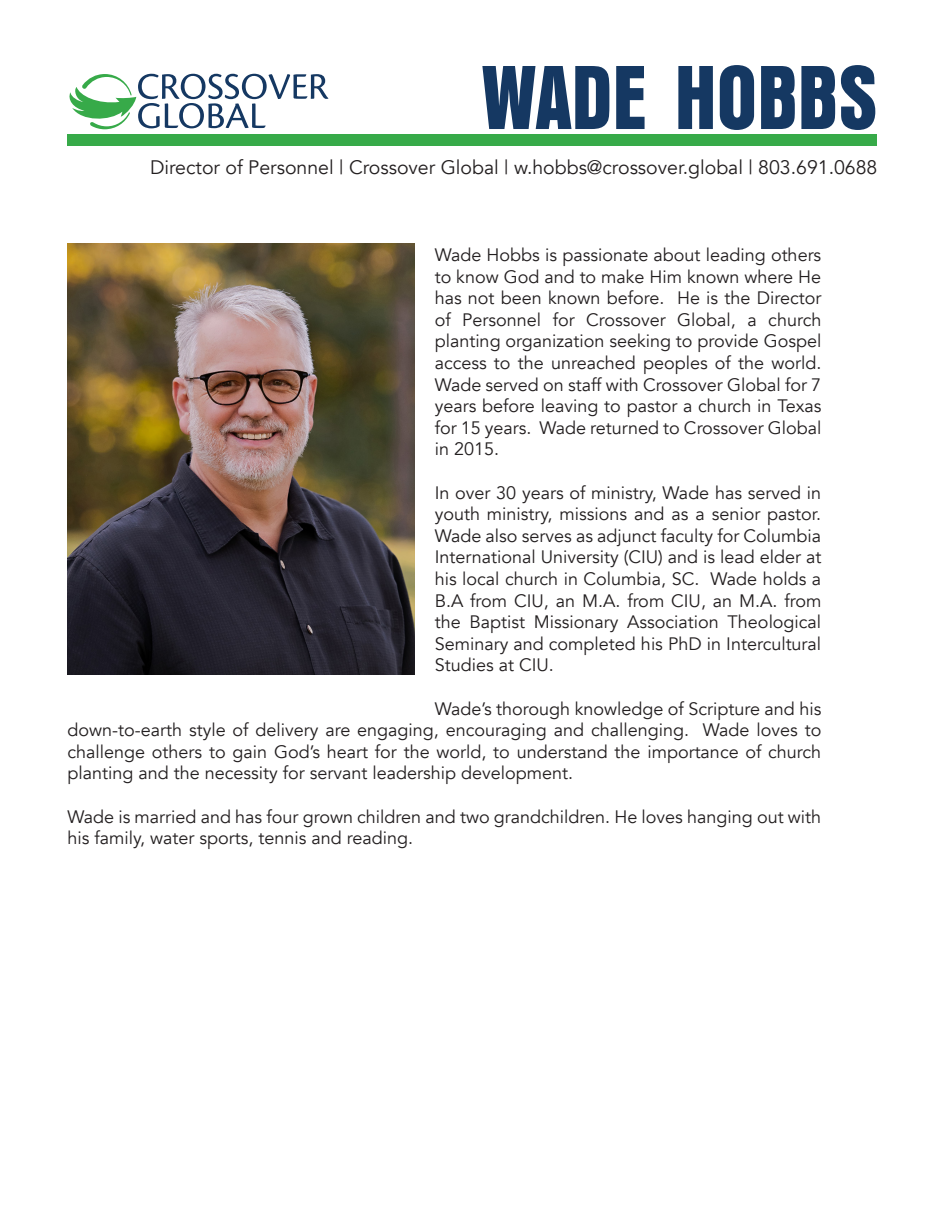
<style>
.page{position:relative;width:945px;height:1215px;background:#fff}
.page>*{position:absolute;margin:0;border:0;box-sizing:border-box;transform-origin:0 0}
.t1{font:94.5px "Anzeigen Gro";color:#153862}
.t2{font:19.5px "Avenir";color:#231f20}
.t3{font:18px/21.6px "Avenir";color:#231f20;text-align:justify}
</style>
<div class="page">
<img style="left:68px;top:243px;width:346px;height:432px">
<div style="left:68px;top:134px;width:810px;height:12px;background:#37aa49"></div>
<svg style="left:69px;top:74px;width:259px;height:55px"></svg>
<p class="t1" style="left:482px;top:46px;width:397px">WADE HOBBS</p>
<p class="t2" style="left:150px;top:156px;width:729px">Director of Personnel | Crossover Global | w.hobbs@crossover.global | 803.691.0688</p>
<p class="t3" style="left:435px;top:244px;width:388px">Wade Hobbs is passionate about leading others to know God and to make Him known where He has not been known before. He is the Director of Personnel for Crossover Global, a church planting organization seeking to provide Gospel access to the unreached peoples of the world.<br>Wade served on staff with Crossover Global for 7 years before leaving to pastor a church in Texas for 15 years. Wade returned to Crossover Global in 2015.</p>
<p class="t3" style="left:435px;top:482px;width:388px">In over 30 years of ministry, Wade has served in youth ministry, missions and as a senior pastor.<br>Wade also serves as adjunct faculty for Columbia International University (CIU) and is lead elder at his local church in Columbia, SC. Wade holds a B.A from CIU, an M.A. from CIU, an M.A. from the Baptist Missionary Association Theological Seminary and completed his PhD in Intercultural Studies at CIU.</p>
<p class="t3" style="left:68px;top:698px;width:755px;text-indent:367px">Wade’s thorough knowledge of Scripture and his down-to-earth style of delivery are engaging, encouraging and challenging. Wade loves to challenge others to gain God’s heart for the world, to understand the importance of church planting and the necessity for servant leadership development.</p>
<p class="t3" style="left:68px;top:806px;width:755px">Wade is married and has four grown children and two grandchildren. He loves hanging out with his family, water sports, tennis and reading.</p>
</div>
